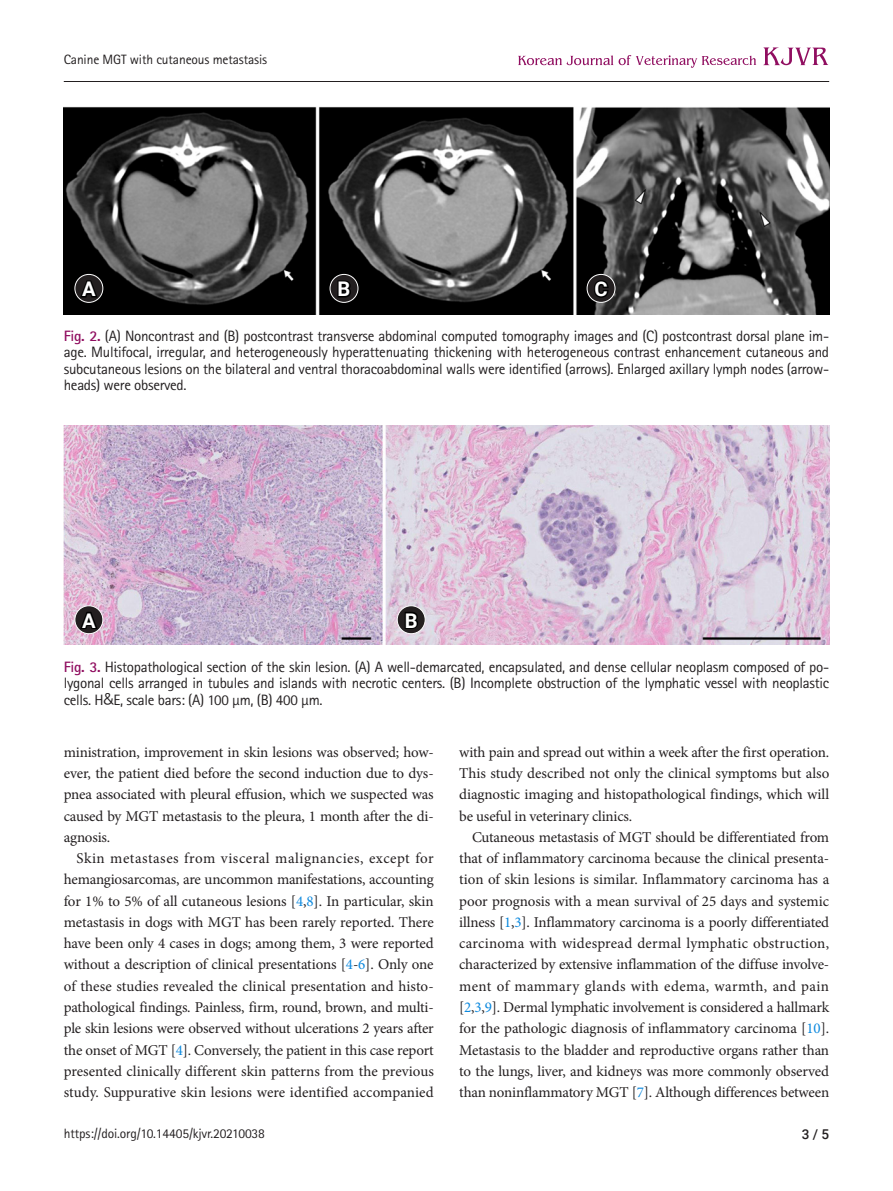
<style>
.page{position:relative;width:893px;height:1191px;background:#fff}
.page>*{position:absolute;margin:0;border:0;box-sizing:border-box;transform-origin:0 0}
.t1{font:700 20.25px "Roboto";color:#fff}
.body-eng{font:15px/21.3px "Minion Pro";letter-spacing:-.015em;color:#231f20;text-align:justify}
.fig-caption{font:15px/16.5px "Rotis Sans Serif Std";letter-spacing:-.02em;color:#231f20;text-align:justify}
.t2{font:13.5px "Rotis Sans Serif Std";letter-spacing:-.01em;color:#231f20}
.t3{font:500 13.5px "Roboto";color:#231f20}
.s1{font-weight:700;color:#900e60}
.s2{font-family:"Ko Pub Dotum";font-weight:500}
.s3{color:#0b88de}
</style>
<div class="page">
<hr style="left:64px;top:81px;width:765px;height:1px;background:#231f20">
<svg style="left:763px;top:47px;width:65px;height:18px"></svg>
<svg style="left:518px;top:55px;width:238px;height:13px"></svg>
<img style="left:64px;top:106px;width:765px;height:208px">
<img style="left:64px;top:425px;width:765px;height:219px">
<svg style="left:75px;top:274px;width:28px;height:28px"></svg>
<div style="left:74px;top:274px;width:29px;height:29px;border:1px solid #fff;border-radius:50%"></div>
<svg style="left:78px;top:279px;width:22px;height:21px"></svg>
<svg style="left:75px;top:606px;width:28px;height:27px"></svg>
<div style="left:74px;top:605px;width:29px;height:29px;border:1px solid #fff;border-radius:50%"></div>
<svg style="left:78px;top:610px;width:22px;height:21px"></svg>
<div style="left:397px;top:606px;width:28px;height:27px;background:#231f20;border-radius:50%"></div>
<div style="left:397px;top:605px;width:29px;height:29px;border:1px solid #fff;border-radius:50%"></div>
<svg style="left:404px;top:609px;width:16px;height:20px"></svg>
<svg style="left:330px;top:274px;width:28px;height:28px"></svg>
<div style="left:330px;top:274px;width:28px;height:29px;border:1px solid #fff;border-radius:50%"></div>
<svg style="left:336px;top:278px;width:17px;height:21px"></svg>
<svg style="left:587px;top:274px;width:28px;height:28px"></svg>
<div style="left:587px;top:274px;width:28px;height:29px;border:1px solid #fff;border-radius:50%"></div>
<svg style="left:592px;top:278px;width:18px;height:22px"></svg>
<p class="t2" style="left:64px;top:51px;width:205px">Canine MGT with cutaneous metastasis</p>
<p class="t1" style="left:82px;top:275px;width:15px">A</p>
<p class="t1" style="left:338px;top:275px;width:14px">B</p>
<p class="t1" style="left:594px;top:275px;width:15px">C</p>
<p class="fig-caption" style="left:64px;top:327px;width:767px"><span class="s1">Fig. 2.</span> (A) Noncontrast and (B) postcontrast transverse abdominal computed tomography images and (C) postcontrast dorsal plane im&shy;age. Multifocal, irregular, and heterogeneously hyperattenuating thickening with heterogeneous contrast enhancement cutaneous and subcutaneous lesions on the bilateral and ventral thoracoabdominal walls were identified (arrows). Enlarged axillary lymph nodes (arrow&shy;heads) were observed.</p>
<p class="t1" style="left:82px;top:606px;width:15px">A</p>
<p class="t1" style="left:405px;top:606px;width:14px">B</p>
<p class="fig-caption" style="left:64px;top:658px;width:767px"><span class="s1">Fig. 3.</span> Histopathological section of the skin lesion. (A) A well-demarcated, encapsulated, and dense cellular neoplasm composed of po&shy;lygonal cells arranged in tubules and islands with necrotic centers. (B) Incomplete obstruction of the lymphatic vessel with neoplastic cells. H<span class="s2">&amp;</span>E, scale bars: (A) 100 μm, (B) 400 μm.</p>
<p class="body-eng" style="left:64px;top:741px;width:372px">ministration, improvement in skin lesions was observed; how&shy;ever, the patient died before the second induction due to dys&shy;pnea associated with pleural effusion, which we suspected was caused by MGT metastasis to the pleura, 1 month after the di&shy;agnosis.</p>
<p class="body-eng" style="left:64px;top:847px;width:372px;text-indent:13px">Skin metastases from visceral malignancies, except for hemangiosarcomas, are uncommon manifestations, accounting for 1% to 5% of all cutaneous lesions [<span class="s3">4</span>,<span class="s3">8</span>]. In particular, skin metastasis in dogs with MGT has been rarely reported. There have been only 4 cases in dogs; among them, 3 were reported without a description of clinical presentations [<span class="s3">4</span>-<span class="s3">6</span>]. Only one of these studies revealed the clinical presentation and histo&shy;pathological findings. Painless, firm, round, brown, and multi&shy;ple skin lesions were observed without ulcerations 2 years after the onset of MGT [<span class="s3">4</span>]. Conversely, the patient in this case report presented clinically different skin patterns from the previous study. Suppurative skin lesions were identified accompanied</p>
<p class="body-eng" style="left:459px;top:741px;width:372px">with pain and spread out within a week after the first operation.<br>This study described not only the clinical symptoms but also diagnostic imaging and histopathological findings, which will be useful in veterinary clinics.</p>
<p class="body-eng" style="left:459px;top:826px;width:371px;text-indent:13px">Cutaneous metastasis of MGT should be differentiated from that of inflammatory carcinoma because the clinical presenta&shy;tion of skin lesions is similar. Inflammatory carcinoma has a poor prognosis with a mean survival of 25 days and systemic illness [<span class="s3">1</span>,<span class="s3">3</span>]. Inflammatory carcinoma is a poorly differentiated carcinoma with widespread dermal lymphatic obstruction, characterized by extensive inflammation of the diffuse involve&shy;ment of mammary glands with edema, warmth, and pain [<span class="s3">2</span>,<span class="s3">3</span>,<span class="s3">9</span>]. Dermal lymphatic involvement is considered a hallmark for the pathologic diagnosis of inflammatory carcinoma [<span class="s3">10</span>].<br>Metastasis to the bladder and reproductive organs rather than to the lungs, liver, and kidneys was more commonly observed than noninflammatory MGT [<span class="s3">7</span>]. Although differences between</p>
<p class="t2" style="left:64px;top:1125px;width:203px">https://doi.org/10.14405/kjvr.20210038</p>
<p class="t3" style="left:802px;top:1124px;width:29px">3 / 5</p>
</div>
